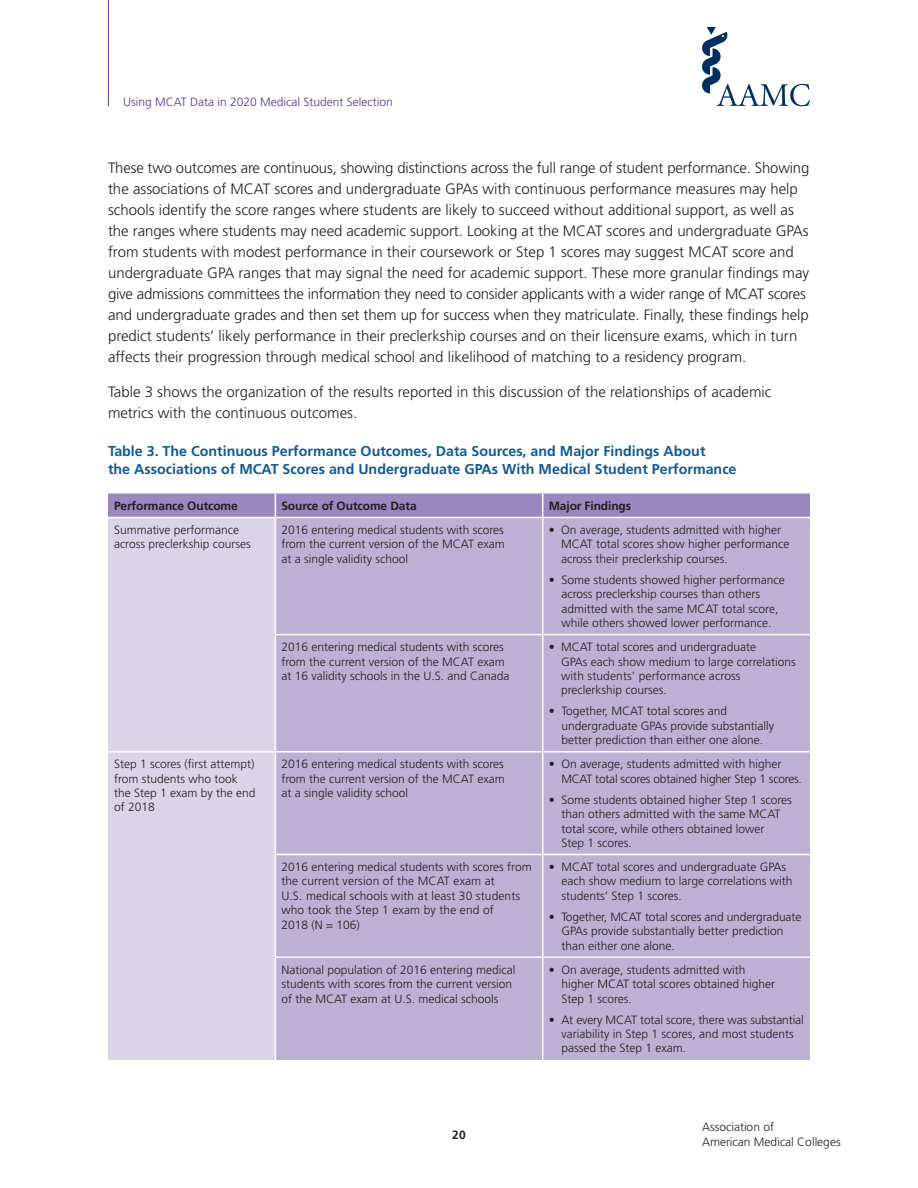
<style>
.page{position:relative;width:918px;height:1188px;background:#fff}
.page>*{position:absolute;margin:0;border:0;box-sizing:border-box;transform-origin:0 0}
.Body_Text{font:300 15px/21px "Frutiger";color:#231f20}
.Figure_Table_Head{font:700 14.25px/18px "Frutiger";color:#125a96}
.Table_Copy_8pt{font:300 12px/14.4px "Frutiger";color:#231f20}
.Table_Copy_8pt-2{font:700 12px "Frutiger";letter-spacing:-.01em;color:#231f20}
.t1{font:300 12px "Frutiger";color:#553394}
</style>
<div class="page">
<svg style="left:702px;top:27px;width:108px;height:79px"></svg>
<hr style="left:108px;top:0;width:1px;height:106px;background:#553394">
<div style="left:108px;top:518px;width:167px;height:542px;background:#dad4e9"></div>
<div style="left:276px;top:518px;width:534px;height:542px;background:#bcb0d5"></div>
<svg style="left:108px;top:493px;width:702px;height:24px;background:#9d8bc1"></svg>
<hr style="left:542px;top:518px;width:1px;height:116px;background:#fff">
<hr style="left:275px;top:634px;width:268px;height:1px;background:#fff">
<hr style="left:543px;top:634px;width:267px;height:1px;background:#fff">
<hr style="left:542px;top:635px;width:1px;height:116px;background:#fff">
<hr style="left:108px;top:751px;width:167px;height:2px;background:#fff">
<hr style="left:275px;top:751px;width:268px;height:2px;background:#fff">
<hr style="left:543px;top:751px;width:267px;height:2px;background:#fff">
<hr style="left:542px;top:753px;width:1px;height:101px;background:#fff">
<hr style="left:275px;top:854px;width:268px;height:1px;background:#fff">
<hr style="left:543px;top:854px;width:267px;height:1px;background:#fff">
<hr style="left:542px;top:855px;width:1px;height:102px;background:#fff">
<hr style="left:275px;top:957px;width:268px;height:1px;background:#fff">
<hr style="left:543px;top:957px;width:267px;height:1px;background:#fff">
<hr style="left:542px;top:958px;width:1px;height:102px;background:#fff">
<p class="t1" style="left:123px;top:95px;width:271px">Using MCAT Data in 2020 Medical Student Selection</p>
<p class="Body_Text" style="left:108px;top:158px;width:703px">These two outcomes are continuous, showing distinctions across the full range of student performance. Showing the associations of MCAT scores and undergraduate GPAs with continuous performance measures may help schools identify the score ranges where students are likely to succeed without additional support, as well as the ranges where students may need academic support. Looking at the MCAT scores and undergraduate GPAs from students with modest performance in their coursework or Step 1 scores may suggest MCAT score and undergraduate GPA ranges that may signal the need for academic support. These more granular findings may give admissions committees the information they need to consider applicants with a wider range of MCAT scores and undergraduate grades and then set them up for success when they matriculate. Finally, these findings help predict students’ likely performance in their preclerkship courses and on their licensure exams, which in turn affects their progression through medical school and likelihood of matching to a residency program.</p>
<p class="Body_Text" style="left:108px;top:381px;width:665px">Table 3 shows the organization of the results reported in this discussion of the relationships of academic metrics with the continuous outcomes.</p>
<p class="Figure_Table_Head" style="left:108px;top:442px;width:630px">Table 3. The Continuous Performance Outcomes, Data Sources, and Major Findings About<br>the Associations of MCAT Scores and Undergraduate GPAs With Medical Student Performance</p>
<p class="Table_Copy_8pt-2" style="left:114px;top:499px;width:125px">Performance Outcome</p>
<p class="Table_Copy_8pt-2" style="left:281px;top:499px;width:137px">Source of Outcome Data</p>
<p class="Table_Copy_8pt-2" style="left:549px;top:499px;width:84px">Major Findings</p>
<p class="Table_Copy_8pt" style="left:114px;top:523px;width:138px">Summative performance across preclerkship courses</p>
<p class="Table_Copy_8pt" style="left:281px;top:523px;width:225px;text-align:justify">2016 entering medical students with scores from the current version of the MCAT exam at a single validity school</p>
<p class="Table_Copy_8pt" style="left:561px;top:523px;width:230px;text-indent:-12px">• On average, students admitted with higher<br>MCAT total scores show higher performance across their preclerkship courses.</p>
<p class="Table_Copy_8pt" style="left:561px;top:573px;width:225px;text-indent:-13px">• Some students showed higher performance across preclerkship courses than others admitted with the same MCAT total score, while others showed lower performance.</p>
<p class="Table_Copy_8pt" style="left:281px;top:640px;width:230px">2016 entering medical students with scores from the current version of the MCAT exam at 16 validity schools in the U.S. and Canada</p>
<p class="Table_Copy_8pt" style="left:561px;top:640px;width:236px;text-indent:-12px">• MCAT total scores and undergraduate<br>GPAs each show medium to large correlations with students’ performance across preclerkship courses.</p>
<p class="Table_Copy_8pt" style="left:561px;top:704px;width:214px;text-indent:-13px">• Together, MCAT total scores and undergraduate GPAs provide substantially better prediction than either one alone.</p>
<p class="Table_Copy_8pt" style="left:114px;top:757px;width:143px">Step 1 scores (first attempt) from students who took the Step 1 exam by the end of 2018</p>
<p class="Table_Copy_8pt" style="left:281px;top:757px;width:225px;text-align:justify">2016 entering medical students with scores from the current version of the MCAT exam at a single validity school</p>
<p class="Table_Copy_8pt" style="left:561px;top:757px;width:242px;text-indent:-13px">• On average, students admitted with higher<br>MCAT total scores obtained higher Step 1 scores.</p>
<p class="Table_Copy_8pt" style="left:561px;top:793px;width:232px;text-indent:-13px">• Some students obtained higher Step 1 scores than others admitted with the same MCAT total score, while others obtained lower<br>Step 1 scores.</p>
<p class="Table_Copy_8pt" style="left:281px;top:860px;width:252px">2016 entering medical students with scores from the current version of the MCAT exam at<br>U.S. medical schools with at least 30 students who took the Step 1 exam by the end of<br>2018 (N = 106)</p>
<p class="Table_Copy_8pt" style="left:561px;top:860px;width:233px;text-indent:-13px">• MCAT total scores and undergraduate GPAs each show medium to large correlations with students’ Step 1 scores.</p>
<p class="Table_Copy_8pt" style="left:561px;top:910px;width:241px;text-indent:-13px">• Together, MCAT total scores and undergraduate<br>GPAs provide substantially better prediction than either one alone.</p>
<p class="Table_Copy_8pt" style="left:281px;top:963px;width:236px">National population of 2016 entering medical students with scores from the current version of the MCAT exam at U.S. medical schools</p>
<p class="Table_Copy_8pt" style="left:561px;top:963px;width:215px;text-indent:-13px">• On average, students admitted with higher MCAT total scores obtained higher<br>Step 1 scores.</p>
<p class="Table_Copy_8pt" style="left:561px;top:1013px;width:244px;text-indent:-13px">• At every MCAT total score, there was substantial variability in Step 1 scores, and most students passed the Step 1 exam.</p>
<p class="Table_Copy_8pt-2" style="left:452px;top:1127px;width:15px">20</p>
<p class="Table_Copy_8pt" style="left:702px;top:1120px;width:140px">Association of<br>American Medical Colleges</p>
</div>
